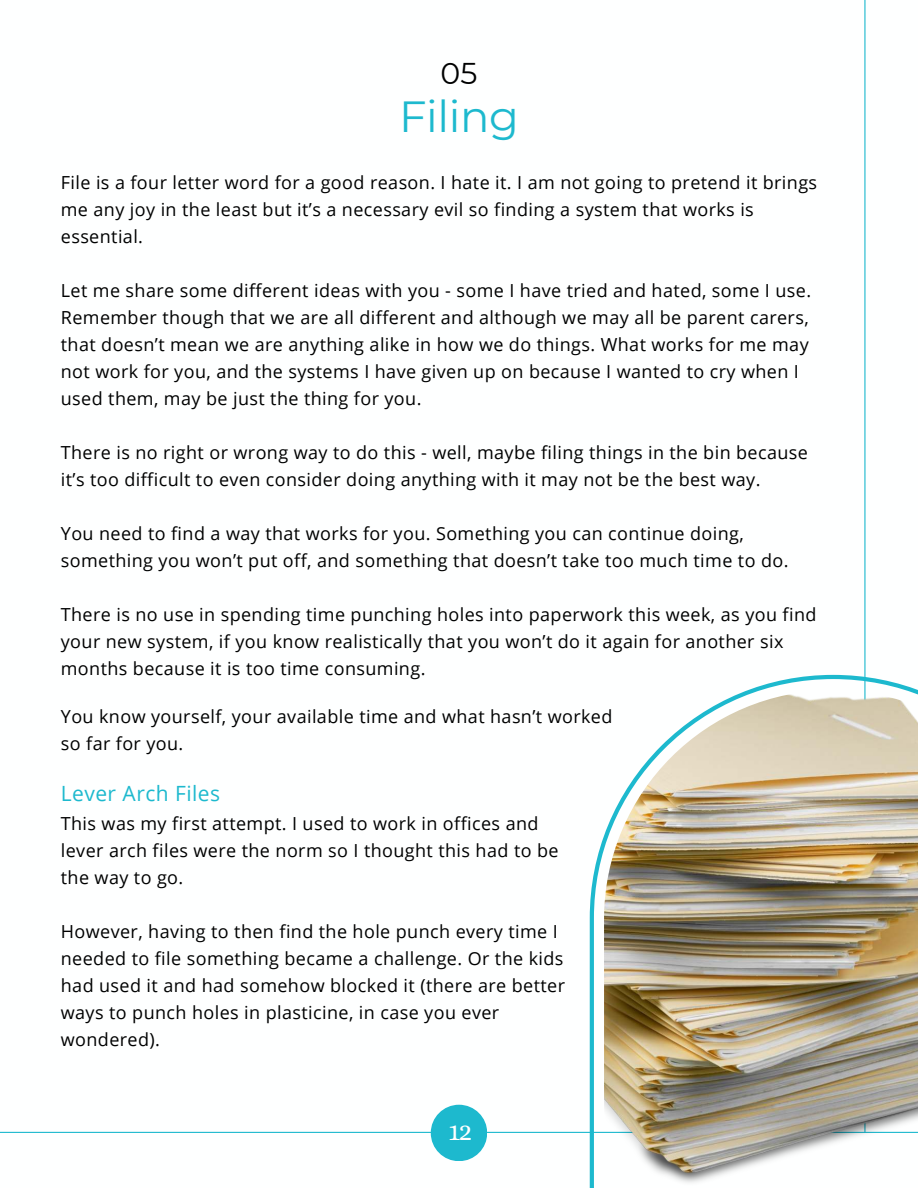
<style>
.page{position:relative;width:918px;height:1188px;background:#fff}
.page>*{position:absolute;margin:0;border:0;box-sizing:border-box;transform-origin:0 0}
.t1{font:43.5px "Montserrat";letter-spacing:-.01em;color:#1db9ce}
.t2{font:30px "Montserrat";color:#000}
.t3{font:27px "Alice";color:#fff}
.t4{font:21px "Open Sans";letter-spacing:.02em;color:#1db9ce}
.t5{font:18px/27px "Open Sans";letter-spacing:.02em;color:#000}
</style>
<div class="page">
<hr style="left:0;top:1132px;width:918px;height:1px;background:#1db9ce">
<div style="left:431px;top:1105px;width:56px;height:56px;background:#1db9ce;border-radius:50%"></div>
<hr style="left:864px;top:0;width:2px;height:1132px;background:#1db9ce">
<svg style="left:590px;top:675px;width:328px;height:513px"></svg>
<img style="left:604px;top:690px;width:314px;height:497px">
<h2 class="t2" style="left:441px;top:53px;width:38px">05</h2>
<h1 class="t1" style="left:399px;top:87px;width:121px">Filing</h1>
<p class="t5" style="left:61px;top:168px;width:758px">File is a four letter word for a good reason. I hate it. I am not going to pretend it brings me any joy in the least but it’s a necessary evil so finding a system that works is essential.</p>
<p class="t5" style="left:61px;top:276px;width:752px">Let me share some different ideas with you - some I have tried and hated, some I use.<br>Remember though that we are all different and although we may all be parent carers, that doesn’t mean we are anything alike in how we do things. What works for me may not work for you, and the systems I have given up on because I wanted to cry when I used them, may be just the thing for you.</p>
<p class="t5" style="left:61px;top:438px;width:749px">There is no right or wrong way to do this - well, maybe filing things in the bin because it’s too difficult to even consider doing anything with it may not be the best way.</p>
<p class="t5" style="left:61px;top:519px;width:729px">You need to find a way that works for you. Something you can continue doing, something you won’t put off, and something that doesn’t take too much time to do.</p>
<p class="t5" style="left:61px;top:600px;width:757px">There is no use in spending time punching holes into paperwork this week, as you find your new system, if you know realistically that you won’t do it again for another six months because it is too time consuming.</p>
<p class="t5" style="left:61px;top:703px;width:553px">You know yourself, your available time and what hasn’t worked so far for you.</p>
<p class="t4" style="left:61px;top:779px;width:161px">Lever Arch Files</p>
<p class="t5" style="left:61px;top:809px;width:499px">This was my first attempt. I used to work in offices and lever arch files were the norm so I thought this had to be the way to go.</p>
<p class="t5" style="left:61px;top:917px;width:506px">However, having to then find the hole punch every time I needed to file something became a challenge. Or the kids had used it and had somehow blocked it (there are better ways to punch holes in plasticine, in case you ever wondered).</p>
<h3 class="t3" style="left:448px;top:1116px;width:25px">12</h3>
</div>
